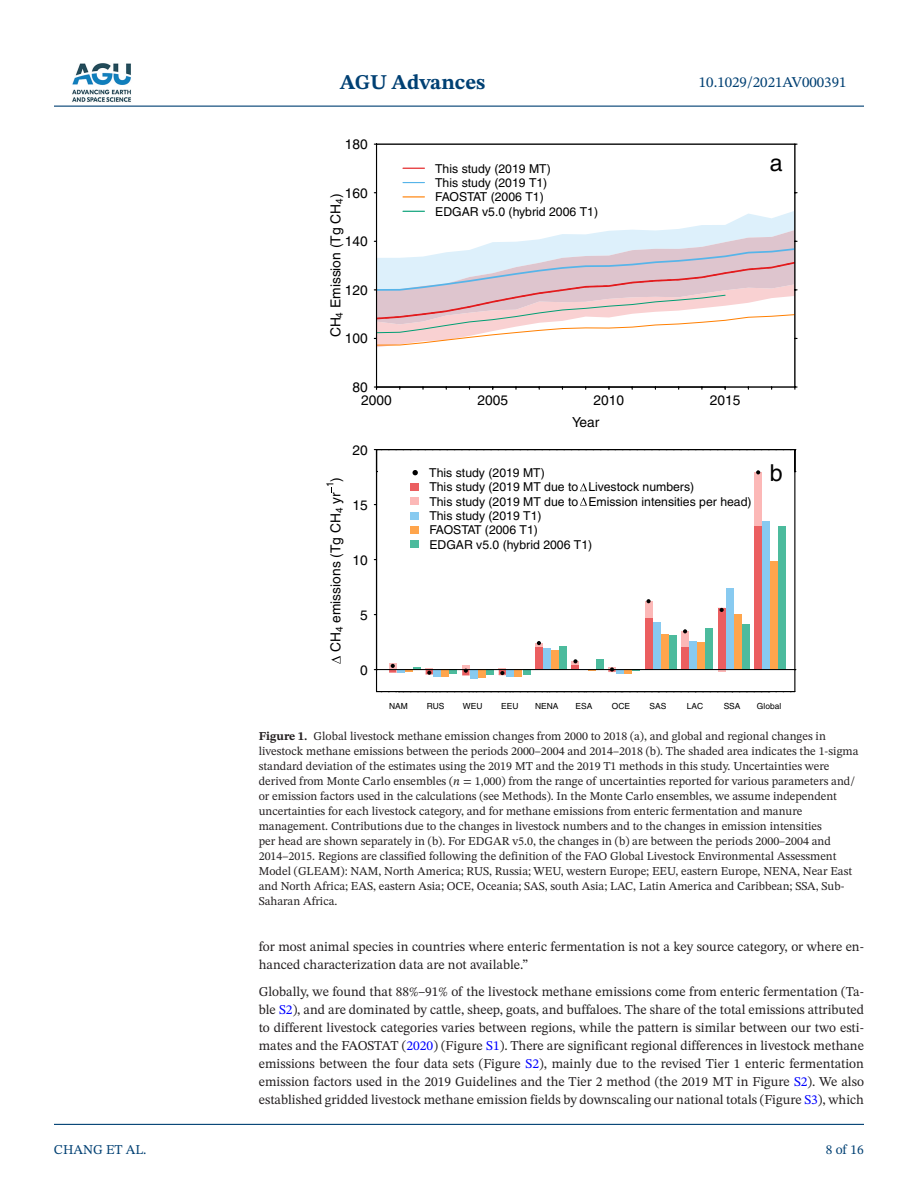
<style>
.page{position:relative;width:918px;height:1188px;background:#fff}
.page>*{position:absolute;margin:0;border:0;box-sizing:border-box;transform-origin:0 0}
.t1{font:23.25px "Helvetica";color:#000}
.t2{font:700 21px "STIX Two Text";color:#004073}
.t3{font:15px "STIX Two Text";color:#004073}
.t4{font:13.8px "Helvetica";color:#000}
.t5{font:13.5px/18px "STIX Two Text";color:#231f20}
.t6{font:13.5px "STIX Two Text";color:#004073}
.t7{font:12.3px/14.4px "Helvetica";color:#000}
.t8{font:12.15px/14.2px "Helvetica";color:#000}
.t9{font:12px/15px "STIX Two Text";color:#231f20}
.t10{font:9.9px "Helvetica";color:#000}
.t11{font:8.4px "Helvetica";color:#000}
.s1{font-weight:700}
.s2{font-style:italic}
.s3{color:#00f}
</style>
<div class="page">
<hr style="left:54px;top:106px;width:810px;height:1px;background:#004073">
<hr style="left:54px;top:1124px;width:810px;height:1px;background:#004073">
<img style="left:72px;top:63px;width:59px;height:39px">
<div style="left:535px;top:646px;width:8px;height:23px;background:#eb5e60"></div>
<div style="left:645px;top:618px;width:7px;height:51px;background:#eb5e60"></div>
<div style="left:645px;top:601px;width:7px;height:17px;background:#fcb8b7"></div>
<div style="left:681px;top:647px;width:8px;height:22px;background:#eb5e60"></div>
<div style="left:681px;top:631px;width:8px;height:16px;background:#fcb8b7"></div>
<div style="left:718px;top:608px;width:7px;height:61px;background:#eb5e60"></div>
<div style="left:755px;top:526px;width:7px;height:143px;background:#eb5e60"></div>
<div style="left:755px;top:472px;width:7px;height:54px;background:#fcb8b7"></div>
<svg style="left:331px;top:656px;width:9px;height:8px"></svg>
<svg style="left:535px;top:641px;width:8px;height:5px"></svg>
<svg style="left:646px;top:599px;width:5px;height:4px"></svg>
<svg style="left:683px;top:629px;width:4px;height:4px"></svg>
<svg style="left:720px;top:608px;width:4px;height:4px"></svg>
<svg style="left:756px;top:470px;width:4px;height:4px"></svg>
<div style="left:434px;top:670px;width:7px;height:7px;background:#88caf0"></div>
<div style="left:470px;top:670px;width:8px;height:8px;background:#88caf0"></div>
<div style="left:507px;top:670px;width:7px;height:7px;background:#88caf0"></div>
<div style="left:543px;top:648px;width:8px;height:21px;background:#88caf0"></div>
<div style="left:653px;top:622px;width:7px;height:47px;background:#88caf0"></div>
<div style="left:689px;top:641px;width:8px;height:28px;background:#88caf0"></div>
<div style="left:726px;top:589px;width:7px;height:80px;background:#88caf0"></div>
<div style="left:763px;top:521px;width:7px;height:148px;background:#88caf0"></div>
<div style="left:442px;top:670px;width:7px;height:7px;background:#ffa54c"></div>
<div style="left:478px;top:670px;width:8px;height:7px;background:#ffa54c"></div>
<div style="left:515px;top:670px;width:7px;height:7px;background:#ffa54c"></div>
<div style="left:551px;top:650px;width:8px;height:19px;background:#ffa54c"></div>
<div style="left:661px;top:634px;width:7px;height:35px;background:#ffa54c"></div>
<div style="left:698px;top:643px;width:7px;height:26px;background:#ffa54c"></div>
<div style="left:734px;top:614px;width:7px;height:55px;background:#ffa54c"></div>
<div style="left:771px;top:561px;width:7px;height:108px;background:#ffa54c"></div>
<div style="left:559px;top:646px;width:8px;height:23px;background:#4cbb9d"></div>
<svg style="left:572px;top:659px;width:32px;height:5px"></svg>
<div style="left:669px;top:635px;width:7px;height:34px;background:#4cbb9d"></div>
<div style="left:706px;top:628px;width:7px;height:41px;background:#4cbb9d"></div>
<div style="left:742px;top:624px;width:7px;height:45px;background:#4cbb9d"></div>
<div style="left:779px;top:526px;width:7px;height:143px;background:#4cbb9d"></div>
<div style="left:410px;top:483px;width:9px;height:8px;background:#eb5e60"></div>
<div style="left:410px;top:498px;width:9px;height:7px;background:#fcb8b7"></div>
<div style="left:410px;top:512px;width:9px;height:7px;background:#88caf0"></div>
<div style="left:410px;top:526px;width:9px;height:7px;background:#ffa54c"></div>
<div style="left:410px;top:541px;width:9px;height:7px;background:#4cbb9d"></div>
<svg style="left:580px;top:483px;width:7px;height:8px"></svg>
<svg style="left:580px;top:497px;width:7px;height:8px"></svg>
<svg style="left:413px;top:470px;width:5px;height:5px"></svg>
<hr style="left:377px;top:449px;width:418px;height:1px;background:#000">
<hr style="left:377px;top:691px;width:418px;height:1px;background:#000">
<hr style="left:377px;top:450px;width:418px;height:1px;background:#000">
<svg style="left:374px;top:449px;width:8px;height:23px"></svg>
<svg style="left:790px;top:449px;width:6px;height:23px"></svg>
<hr style="left:376px;top:450px;width:1px;height:242px;background:#000">
<svg style="left:374px;top:664px;width:420px;height:11px"></svg>
<hr style="left:794px;top:450px;width:1px;height:242px;background:#000">
<hr style="left:377px;top:386px;width:418px;height:2px;background:#000">
<hr style="left:377px;top:144px;width:418px;height:1px;background:#000">
<hr style="left:376px;top:144px;width:1px;height:243px;background:#000">
<hr style="left:794px;top:144px;width:1px;height:243px;background:#000">
<svg style="left:795px;top:284px;width:2px;height:12px"></svg>
<svg style="left:403px;top:168px;width:21px;height:1px"></svg>
<svg style="left:403px;top:182px;width:21px;height:1px"></svg>
<svg style="left:403px;top:196px;width:21px;height:1px"></svg>
<svg style="left:374px;top:211px;width:421px;height:136px"></svg>
<p class="t6" style="left:54px;top:1140px;width:94px">CHANG ET AL.</p>
<h2 class="t2" style="left:340px;top:67px;width:147px">AGU Advances</h2>
<p class="t4" style="left:345px;top:136px;width:24px">180</p>
<p class="t3" style="left:699px;top:72px;width:149px">10.1029/2021AV000391</p>
<p class="t4" style="left:345px;top:185px;width:24px">160</p>
<p class="t4" style="left:328px;top:337px;width:145px;rotate:-90deg">CH<sub>4</sub> Emission (Tg CH<sub>4</sub>)</p>
<p class="t4" style="left:345px;top:233px;width:24px">140</p>
<p class="t4" style="left:345px;top:282px;width:24px">120</p>
<p class="t4" style="left:345px;top:331px;width:24px">100</p>
<p class="t4" style="left:352px;top:379px;width:17px">80</p>
<p class="t7" style="left:435px;top:161px;width:164px">This study (2019 MT)<br>This study (2019 T1)<br>FAOSTAT (2006 T1)<br>EDGAR v5.0 (hybrid 2006 T1)</p>
<h1 class="t1" style="left:770px;top:149px;width:14px">a</h1>
<p class="t4" style="left:361px;top:392px;width:32px">2000</p>
<p class="t4" style="left:477px;top:392px;width:32px">2005</p>
<p class="t4" style="left:594px;top:392px;width:32px">2010</p>
<p class="t4" style="left:710px;top:392px;width:32px">2015</p>
<p class="t4" style="left:572px;top:414px;width:29px">Year</p>
<p class="t4" style="left:352px;top:442px;width:17px">20</p>
<p class="t4" style="left:328px;top:482px;width:6px;rotate:-90deg">)</p>
<p class="t10" style="left:324px;top:487px;width:7px;rotate:-90deg">1</p>
<p class="t4" style="left:328px;top:652px;width:161px;rotate:-90deg">CH<sub>4</sub> emissions (Tg CH<sub>4</sub> yr</p>
<p class="t4" style="left:352px;top:497px;width:17px">15</p>
<p class="t4" style="left:352px;top:552px;width:17px">10</p>
<p class="t4" style="left:360px;top:607px;width:9px">5</p>
<p class="t4" style="left:360px;top:662px;width:9px">0</p>
<p class="t8" style="left:429px;top:466px;width:117px">This study (2019 MT)</p>
<p class="t8" style="left:429px;top:480px;width:324px">This study (2019 MT due to Livestock numbers)<br>This study (2019 MT due to Emission intensities per head)<br>This study (2019 T1)<br>FAOSTAT (2006 T1)<br>EDGAR v5.0 (hybrid 2006 T1)</p>
<h1 class="t1" style="left:770px;top:459px;width:14px">b</h1>
<p class="t11" style="left:389px;top:701px;width:20px">NAM</p>
<p class="t11" style="left:427px;top:701px;width:19px">RUS</p>
<p class="t11" style="left:463px;top:701px;width:21px">WEU</p>
<p class="t11" style="left:501px;top:701px;width:19px">EEU</p>
<p class="t11" style="left:535px;top:701px;width:25px">NENA</p>
<p class="t11" style="left:575px;top:701px;width:18px">ESA</p>
<p class="t11" style="left:612px;top:701px;width:20px">OCE</p>
<p class="t11" style="left:650px;top:701px;width:18px">SAS</p>
<p class="t11" style="left:687px;top:701px;width:18px">LAC</p>
<p class="t11" style="left:724px;top:701px;width:18px">SSA</p>
<p class="t11" style="left:757px;top:701px;width:26px">Global</p>
<p class="t9" style="left:259px;top:728px;width:601px"><span class="s1">Figure 1.</span> Global livestock methane emission changes from 2000 to 2018 (a), and global and regional changes in livestock methane emissions between the periods 2000–2004 and 2014–2018 (b). The shaded area indicates the 1-sigma standard deviation of the estimates using the 2019 MT and the 2019 T1 methods in this study. Uncertainties were derived from Monte Carlo ensembles (<span class="s2">n</span> = 1,000) from the range of uncertainties reported for various parameters and/ or emission factors used in the calculations (see Methods). In the Monte Carlo ensembles, we assume independent uncertainties for each livestock category, and for methane emissions from enteric fermentation and manure management. Contributions due to the changes in livestock numbers and to the changes in emission intensities<br>per head are shown separately in (b). For EDGAR v5.0, the changes in (b) are between the periods 2000–2004 and 2014–2015. Regions are classified following the definition of the FAO Global Livestock Environmental Assessment Model (GLEAM): NAM, North America; RUS, Russia; WEU, western Europe; EEU, eastern Europe, NENA, Near East and North Africa; EAS, eastern Asia; OCE, Oceania; SAS, south Asia; LAC, Latin America and Caribbean; SSA, Sub-Saharan Africa.</p>
<p class="t5" style="left:259px;top:937px;width:607px">for most animal species in countries where enteric fermentation is not a key source category, or where en&shy;hanced characterization data are not available.”</p>
<p class="t5" style="left:259px;top:982px;width:607px;text-align:justify">Globally, we found that 88%–91% of the livestock methane emissions come from enteric fermentation (Ta&shy;ble <span class="s3">S2</span>), and are dominated by cattle, sheep, goats, and buffaloes. The share of the total emissions attributed to different livestock categories varies between regions, while the pattern is similar between our two esti&shy;mates and the FAOSTAT (<span class="s3">2020</span>) (Figure <span class="s3">S1</span>). There are significant regional differences in livestock methane emissions between the four data sets (Figure <span class="s3">S2</span>), mainly due to the revised Tier 1 enteric fermentation emission factors used in the 2019 Guidelines and the Tier 2 method (the 2019 MT in Figure <span class="s3">S2</span>). We also established gridded livestock methane emission fields by downscaling our national totals (Figure <span class="s3">S3</span>), which</p>
<p class="t6" style="left:826px;top:1140px;width:40px">8 of 16</p>
</div>
